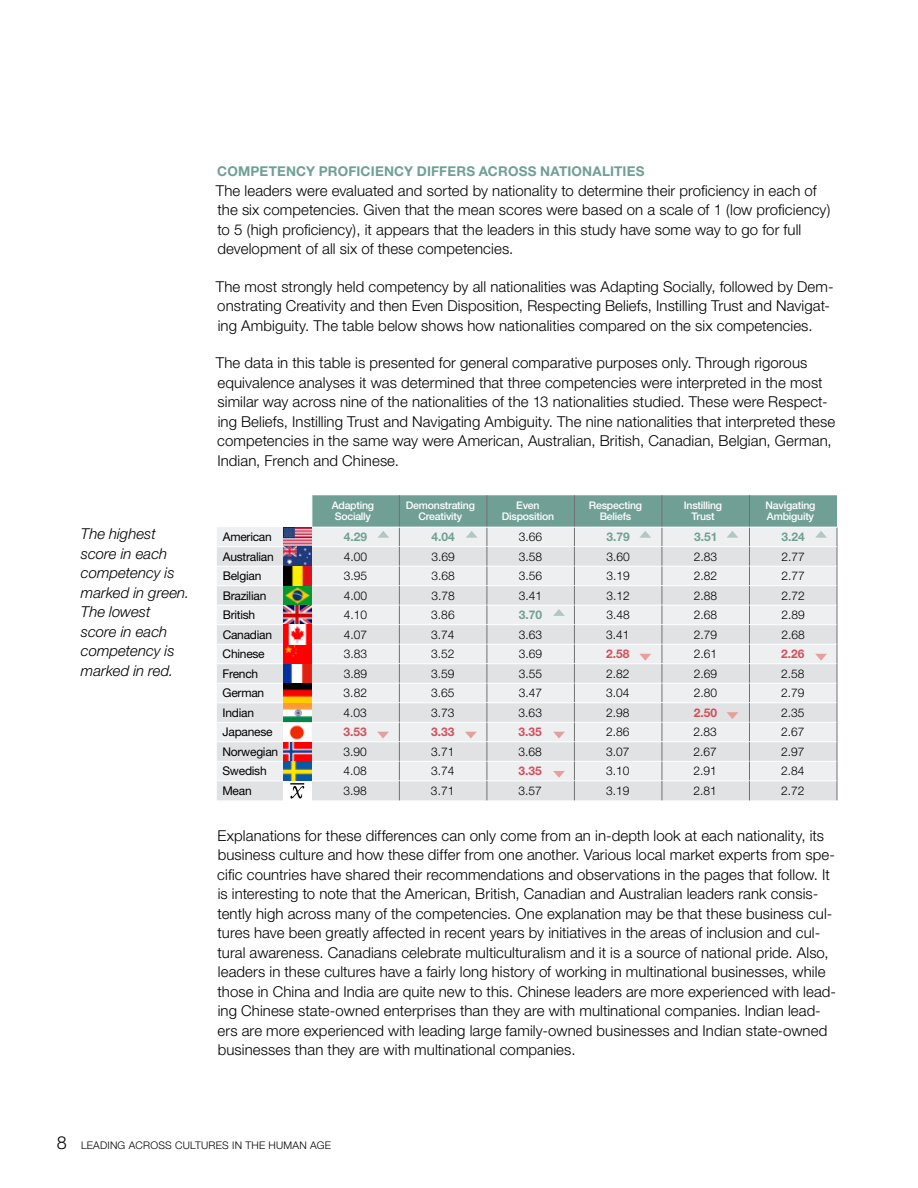
<style>
.page{position:relative;width:918px;height:1188px;background:#fff}
.page>*{position:absolute;margin:0;border:0;box-sizing:border-box;transform-origin:0 0}
.t1{font:300 15px/19.5px "Helvetica Neue";letter-spacing:.005em;color:#000}
.t2{font:italic 300 15px/19.5px "Helvetica Neue";color:#000}
.t3{font:700 13.5px "Helvetica Neue";letter-spacing:.015em;color:#70a095}
.t4{font:300 12px "Helvetica Neue";color:#000}
.t5{font:12px "Helvetica Neue";letter-spacing:-.02em;color:#000}
.t6{font:700 12px "Helvetica Neue";color:#d44e5b}
.t7{font:700 12px "Helvetica Neue";color:#70a095}
.t8{font:500 10.5px/10.5px "Helvetica Neue";letter-spacing:-.02em;color:#fff;text-align:center}
.t9{font:300 10.5px "Helvetica Neue";letter-spacing:.02em;color:#000}
.s1{font-size:18px}
</style>
<div class="page">
<svg style="left:217px;top:547px;width:66px;height:253px;background:#e7e8e9"></svg>
<hr style="left:217px;top:566px;width:95px;height:1px;background:#fff">
<hr style="left:217px;top:585px;width:95px;height:1px;background:#fff">
<hr style="left:217px;top:605px;width:95px;height:1px;background:#fff">
<hr style="left:217px;top:624px;width:95px;height:1px;background:#fff">
<hr style="left:217px;top:644px;width:95px;height:1px;background:#fff">
<hr style="left:217px;top:664px;width:95px;height:1px;background:#fff">
<hr style="left:217px;top:683px;width:95px;height:1px;background:#fff">
<hr style="left:217px;top:703px;width:95px;height:1px;background:#fff">
<hr style="left:217px;top:722px;width:95px;height:1px;background:#fff">
<hr style="left:217px;top:742px;width:95px;height:1px;background:#fff">
<hr style="left:217px;top:761px;width:95px;height:1px;background:#fff">
<hr style="left:217px;top:781px;width:95px;height:1px;background:#fff">
<img style="left:283px;top:527px;width:29px;height:254px">
<svg style="left:290px;top:783px;width:14px;height:16px"></svg>
<svg style="left:312px;top:495px;width:526px;height:305px;background:#dbe0e0"></svg>
<p class="t3" style="left:217px;top:163px;width:427px">COMPETENCY PROFICIENCY DIFFERS ACROSS NATIONALITIES</p>
<p class="t1" style="left:216px;top:180px;width:616px">The leaders were evaluated and sorted by nationality to determine their proficiency in each of the six competencies. Given that the mean scores were based on a scale of 1 (low proficiency) to 5 (high proficiency), it appears that the leaders in this study have some way to go for full development of all six of these competencies.</p>
<p class="t1" style="left:216px;top:276px;width:619px">The most strongly held competency by all nationalities was Adapting Socially, followed by Dem&shy;onstrating Creativity and then Even Disposition, Respecting Beliefs, Instilling Trust and Navigat&shy;ing Ambiguity. The table below shows how nationalities compared on the six competencies.</p>
<p class="t1" style="left:216px;top:353px;width:621px">The data in this table is presented for general comparative purposes only. Through rigorous equivalence analyses it was determined that three competencies were interpreted in the most similar way across nine of the nationalities of the 13 nationalities studied. These were Respect&shy;ing Beliefs, Instilling Trust and Navigating Ambiguity. The nine nationalities that interpreted these competencies in the same way were American, Australian, British, Canadian, Belgian, German, Indian, French and Chinese.</p>
<p class="t2" style="left:81px;top:524px;width:110px">The highest score in each competency is marked in green.<br>The lowest score in each competency is marked in red.</p>
<p class="t8" style="left:332px;top:500px;width:44px;text-align:left">Adapting<br>Socially</p>
<p class="t8" style="left:406px;top:500px;width:71px">Demonstrating<br>Creativity</p>
<p class="t8" style="left:502px;top:500px;width:54px">Even<br>Disposition</p>
<p class="t8" style="left:589px;top:500px;width:55px">Respecting<br>Beliefs</p>
<p class="t8" style="left:684px;top:500px;width:40px">Instilling<br>Trust</p>
<p class="t8" style="left:766px;top:500px;width:51px;text-align:left">Navigating<br>Ambiguity</p>
<p class="t5" style="left:223px;top:530px;width:50px">American</p>
<p class="t7" style="left:344px;top:529px;width:25px">4.29</p>
<p class="t7" style="left:431px;top:529px;width:25px">4.04</p>
<p class="t4" style="left:519px;top:530px;width:25px">3.66</p>
<p class="t7" style="left:606px;top:529px;width:25px">3.79</p>
<p class="t7" style="left:694px;top:529px;width:25px">3.51</p>
<p class="t7" style="left:782px;top:529px;width:25px">3.24</p>
<p class="t5" style="left:223px;top:549px;width:52px">Australian</p>
<p class="t4" style="left:344px;top:549px;width:25px">4.00</p>
<p class="t4" style="left:431px;top:549px;width:25px">3.69</p>
<p class="t4" style="left:519px;top:549px;width:25px">3.58</p>
<p class="t4" style="left:606px;top:549px;width:25px">3.60</p>
<p class="t4" style="left:694px;top:549px;width:25px">2.83</p>
<p class="t4" style="left:781px;top:549px;width:25px">2.77</p>
<p class="t5" style="left:223px;top:569px;width:40px">Belgian</p>
<p class="t4" style="left:344px;top:569px;width:25px">3.95</p>
<p class="t4" style="left:431px;top:569px;width:25px">3.68</p>
<p class="t4" style="left:519px;top:569px;width:25px">3.56</p>
<p class="t4" style="left:606px;top:569px;width:25px">3.19</p>
<p class="t4" style="left:694px;top:569px;width:25px">2.82</p>
<p class="t4" style="left:781px;top:569px;width:25px">2.77</p>
<p class="t5" style="left:223px;top:588px;width:45px">Brazilian</p>
<p class="t4" style="left:344px;top:588px;width:25px">4.00</p>
<p class="t4" style="left:431px;top:588px;width:25px">3.78</p>
<p class="t4" style="left:519px;top:588px;width:25px">3.41</p>
<p class="t4" style="left:606px;top:588px;width:25px">3.12</p>
<p class="t4" style="left:694px;top:588px;width:25px">2.88</p>
<p class="t4" style="left:781px;top:588px;width:25px">2.72</p>
<p class="t5" style="left:223px;top:608px;width:34px">British</p>
<p class="t4" style="left:344px;top:608px;width:25px">4.10</p>
<p class="t4" style="left:431px;top:608px;width:25px">3.86</p>
<p class="t7" style="left:519px;top:607px;width:25px">3.70</p>
<p class="t4" style="left:606px;top:608px;width:25px">3.48</p>
<p class="t4" style="left:694px;top:608px;width:25px">2.68</p>
<p class="t4" style="left:781px;top:608px;width:25px">2.89</p>
<p class="t5" style="left:223px;top:627px;width:51px">Canadian</p>
<p class="t4" style="left:344px;top:627px;width:25px">4.07</p>
<p class="t4" style="left:431px;top:627px;width:25px">3.74</p>
<p class="t4" style="left:519px;top:627px;width:25px">3.63</p>
<p class="t4" style="left:606px;top:627px;width:25px">3.41</p>
<p class="t4" style="left:694px;top:627px;width:25px">2.79</p>
<p class="t4" style="left:781px;top:627px;width:25px">2.68</p>
<p class="t5" style="left:223px;top:647px;width:44px">Chinese</p>
<p class="t4" style="left:344px;top:647px;width:25px">3.83</p>
<p class="t4" style="left:431px;top:647px;width:25px">3.52</p>
<p class="t4" style="left:519px;top:647px;width:25px">3.69</p>
<p class="t6" style="left:606px;top:646px;width:25px">2.58</p>
<p class="t4" style="left:694px;top:647px;width:25px">2.61</p>
<p class="t6" style="left:781px;top:646px;width:25px">2.26</p>
<p class="t5" style="left:223px;top:666px;width:37px">French</p>
<p class="t4" style="left:344px;top:666px;width:25px">3.89</p>
<p class="t4" style="left:431px;top:666px;width:25px">3.59</p>
<p class="t4" style="left:519px;top:666px;width:25px">3.55</p>
<p class="t4" style="left:606px;top:666px;width:25px">2.82</p>
<p class="t4" style="left:694px;top:666px;width:25px">2.69</p>
<p class="t4" style="left:781px;top:666px;width:25px">2.58</p>
<p class="t5" style="left:223px;top:686px;width:43px">German</p>
<p class="t4" style="left:344px;top:686px;width:25px">3.82</p>
<p class="t4" style="left:431px;top:686px;width:25px">3.65</p>
<p class="t4" style="left:519px;top:686px;width:25px">3.47</p>
<p class="t4" style="left:606px;top:686px;width:25px">3.04</p>
<p class="t4" style="left:694px;top:686px;width:25px">2.80</p>
<p class="t4" style="left:781px;top:686px;width:25px">2.79</p>
<p class="t5" style="left:223px;top:705px;width:33px">Indian</p>
<p class="t4" style="left:344px;top:705px;width:25px">4.03</p>
<p class="t4" style="left:431px;top:705px;width:25px">3.73</p>
<p class="t4" style="left:519px;top:705px;width:25px">3.63</p>
<p class="t4" style="left:606px;top:705px;width:25px">2.98</p>
<p class="t6" style="left:694px;top:705px;width:25px">2.50</p>
<p class="t4" style="left:781px;top:705px;width:25px">2.35</p>
<p class="t5" style="left:222px;top:725px;width:52px">Japanese</p>
<p class="t6" style="left:344px;top:724px;width:25px">3.53</p>
<p class="t6" style="left:431px;top:724px;width:25px">3.33</p>
<p class="t6" style="left:519px;top:724px;width:25px">3.35</p>
<p class="t4" style="left:606px;top:725px;width:25px">2.86</p>
<p class="t4" style="left:694px;top:725px;width:25px">2.83</p>
<p class="t4" style="left:781px;top:725px;width:25px">2.67</p>
<p class="t5" style="left:222px;top:744px;width:57px">Norwegian</p>
<p class="t4" style="left:344px;top:744px;width:25px">3.90</p>
<p class="t4" style="left:431px;top:744px;width:25px">3.71</p>
<p class="t4" style="left:519px;top:744px;width:25px">3.68</p>
<p class="t4" style="left:606px;top:744px;width:25px">3.07</p>
<p class="t4" style="left:694px;top:744px;width:25px">2.67</p>
<p class="t4" style="left:781px;top:744px;width:25px">2.97</p>
<p class="t5" style="left:222px;top:764px;width:46px">Swedish</p>
<p class="t4" style="left:344px;top:764px;width:25px">4.08</p>
<p class="t4" style="left:431px;top:764px;width:25px">3.74</p>
<p class="t6" style="left:519px;top:763px;width:25px">3.35</p>
<p class="t4" style="left:606px;top:764px;width:25px">3.10</p>
<p class="t4" style="left:694px;top:764px;width:25px">2.91</p>
<p class="t4" style="left:781px;top:764px;width:25px">2.84</p>
<p class="t5" style="left:222px;top:783px;width:31px">Mean</p>
<p class="t4" style="left:343px;top:783px;width:25px">3.98</p>
<p class="t4" style="left:431px;top:783px;width:25px">3.71</p>
<p class="t4" style="left:519px;top:783px;width:25px">3.57</p>
<p class="t4" style="left:606px;top:783px;width:25px">3.19</p>
<p class="t4" style="left:694px;top:783px;width:25px">2.81</p>
<p class="t4" style="left:781px;top:783px;width:25px">2.72</p>
<p class="t1" style="left:217px;top:825px;width:620px">Explanations for these differences can only come from an in-depth look at each nationality, its business culture and how these differ from one another. Various local market experts from spe&shy;cific countries have shared their recommendations and observations in the pages that follow. It is interesting to note that the American, British, Canadian and Australian leaders rank consis&shy;tently high across many of the competencies. One explanation may be that these business cul&shy;tures have been greatly affected in recent years by initiatives in the areas of inclusion and cul&shy;tural awareness. Canadians celebrate multiculturalism and it is a source of national pride. Also, leaders in these cultures have a fairly long history of working in multinational businesses, while those in China and India are quite new to this. Chinese leaders are more experienced with lead&shy;ing Chinese state-owned enterprises than they are with multinational companies. Indian lead&shy;ers are more experienced with leading large family-owned businesses and Indian state-owned businesses than they are with multinational companies.</p>
<p class="t9" style="left:57px;top:1139px;width:276px"><span class="s1">8</span> Leading Across Cultures in the Human Age</p>
</div>
